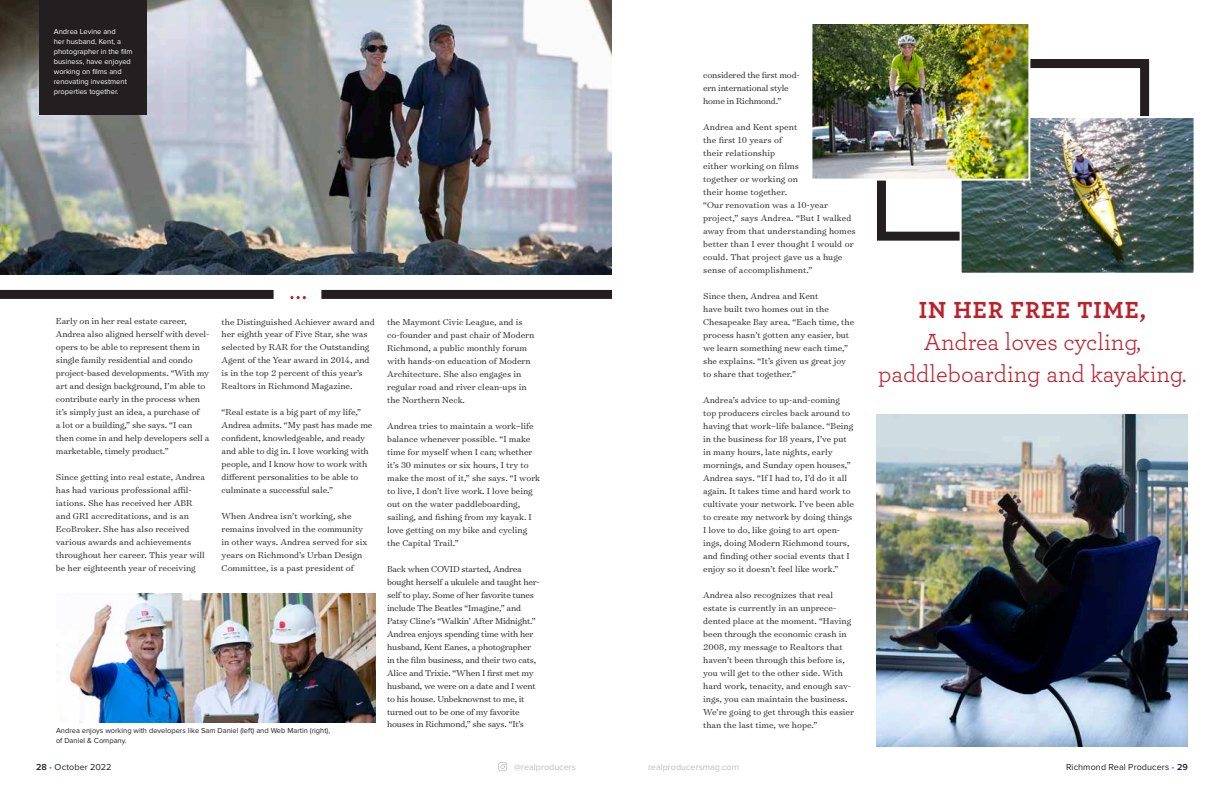
<style>
.page{position:relative;width:1224px;height:792px;background:#fff}
.page>*{position:absolute;margin:0;border:0;box-sizing:border-box;transform-origin:0 0}
.t1{font:24.4px/32px "Archer Pro";letter-spacing:-.01em;color:#be202a;text-align:center}
.t2{font:700 24.4px "Archer Pro";letter-spacing:.04em;color:#be202a}
.t3{font:300 9.8px/13px "Surveyor Text";color:#231f20}
.t4{font:300 9.8px/13px "Surveyor Text";letter-spacing:-.02em;color:#231f20}
.t5{font:9px "Proxima Nova";letter-spacing:.01em;color:#231f20}
.t6{font:9px "Proxima Nova";color:#bcbec0}
.t7{font:7.5px/10px "Proxima Nova";color:#fff}
.t8{font:7.5px/10px "Proxima Nova";color:#231f20}
.s1{font-weight:600}
.s2{color:#19a8e0}
</style>
<div class="page">
<svg style="left:498px;top:762px;width:9px;height:9px"></svg>
<img style="left:0;top:0;width:612px;height:275px">
<img style="left:877px;top:414px;width:311px;height:333px">
<img style="left:67px;top:594px;width:308px;height:129px">
<img style="left:812px;top:24px;width:382px;height:249px">
<svg style="left:290px;top:296px;width:16px;height:3px"></svg>
<div style="left:39px;top:0;width:107px;height:114px;background:#231f20"></div>
<div style="left:0;top:290px;width:274px;height:9px;background:#231f20"></div>
<div style="left:321px;top:290px;width:291px;height:9px;background:#231f20"></div>
<p class="t7" style="left:54px;top:26px;width:80px">Andrea Levine and<br>her husband, Kent, a photographer in the film business, have enjoyed working on films and renovating investment properties together.</p>
<p class="t3" style="left:56px;top:315px;width:155px">Early on in her real estate career, Andrea also aligned herself with devel&shy;opers to be able to represent them in single family residential and condo project-based developments. “With my art and design background, I’m able to contribute early in the process when it’s simply just an idea, a purchase of<br>a lot or a building,” she says. “I can then come in and help developers sell a marketable, timely product.”</p>
<p class="t3" style="left:56px;top:471px;width:151px">Since getting into real estate, Andrea has had various professional affil&shy;iations. She has received her ABR and GRI accreditations, and is an EcoBroker. She has also received various awards and achievements throughout her career. This year will be her eighteenth year of receiving</p>
<p class="t3" style="left:222px;top:315px;width:155px">the Distinguished Achiever award and her eighth year of Five Star, she was selected by RAR for the Outstanding Agent of the Year award in 2014, and is in the top 2 percent of this year’s Realtors in Richmond Magazine.</p>
<p class="t3" style="left:222px;top:406px;width:152px">“Real estate is a big part of my life,” Andrea admits. “My past has made me confident, knowledgeable, and ready and able to dig in. I love working with people, and I know how to work with different personalities to be able to culminate a successful sale.”</p>
<p class="t3" style="left:222px;top:510px;width:147px">When Andrea isn’t working, she remains involved in the community in other ways. Andrea served for six years on Richmond’s Urban Design Committee, is a past president of</p>
<p class="t8" style="left:56px;top:726px;width:276px">Andrea enjoys working with developers like Sam Daniel (left) and Web Martin (right), of Daniel &amp; Company.</p>
<p class="t3" style="left:387px;top:315px;width:149px">the Maymont Civic League, and is co-founder and past chair of Modern<br>Richmond, a public monthly forum with hands-on education of Modern<br>Architecture. She also engages in regular road and river clean-ups in the Northern Neck.</p>
<p class="t3" style="left:387px;top:419px;width:155px">Andrea tries to maintain a work–life balance whenever possible. “I make time for myself when I can; whether it’s 30 minutes or six hours, I try to make the most of it,” she says. “I work to live, I don’t live work. I love being out on the water paddleboarding, sailing, and fishing from my kayak. I love getting on my bike and cycling the Capital Trail.”</p>
<p class="t4" style="left:387px;top:562px;width:154px">Back when COVID started, Andrea bought herself a ukulele and taught her&shy;self to play. Some of her favorite tunes include The Beatles “Imagine,” and Patsy Cline’s “Walkin’ After Midnight.” Andrea enjoys spending time with her husband, Kent Eanes, a photographer in the film business, and their two cats, Alice and Trixie. “When I first met my husband, we were on a date and I went to his house. Unbeknownst to me, it turned out to be one of my favorite houses in Richmond,” she says. “It’s</p>
<p class="t4" style="left:703px;top:68px;width:98px">considered the first mod&shy;ern international style home in Richmond.”</p>
<p class="t3" style="left:703px;top:120px;width:154px">Andrea and Kent spent<br>the first 10 years of<br>their relationship<br>either working on films<br>together or working on<br>their home together.<br>“Our renovation was a 10-year project,” says Andrea. “But I walked away from that understanding homes better than I ever thought I would or could. That project gave us a huge sense of accomplishment.”</p>
<p class="t3" style="left:703px;top:289px;width:153px">Since then, Andrea and Kent<br>have built two homes out in the<br>Chesapeake Bay area. “Each time, the process hasn’t gotten any easier, but we learn something new each time,” she explains. “It’s given us great joy to share that together.”</p>
<p class="t3" style="left:703px;top:393px;width:152px">Andrea’s advice to up-and-coming top producers circles back around to having that work–life balance. “Being in the business for 18 years, I’ve put in many hours, late nights, early mornings, and Sunday open houses,” Andrea says. “If I had to, I’d do it all again. It takes time and hard work to cultivate your network. I’ve been able to create my network by doing things I love to do, like going to art open&shy;ings, doing Modern Richmond tours, and finding other social events that I enjoy so it doesn’t feel like work.”</p>
<p class="t3" style="left:703px;top:588px;width:152px">Andrea also recognizes that real estate is currently in an unprece&shy;dented place at the moment. “Having been through the economic crash in 2008, my message to Realtors that haven’t been through this before is, you will get to the other side. With hard work, tenacity, and enough sav&shy;ings, you can maintain the business.<br>We’re going to get through this easier than the last time, we hope.”</p>
<h1 class="t2" style="left:919px;top:291px;width:229px">IN HER FREE TIME,</h1>
<h1 class="t1" style="left:878px;top:325px;width:310px">Andrea loves cycling, paddleboarding and kayaking.</h1>
<p class="t5" style="left:36px;top:762px;width:77px"><span class="s1">28</span> <span class="s2">•</span> October 2022</p>
<p class="t6" style="left:514px;top:762px;width:63px">@realproducers</p>
<p class="t6" style="left:648px;top:762px;width:92px">realproducersmag.com</p>
<p class="t5" style="left:1066px;top:762px;width:123px">Richmond Real Producers <span class="s2">•</span> <span class="s1">29</span></p>
</div>
